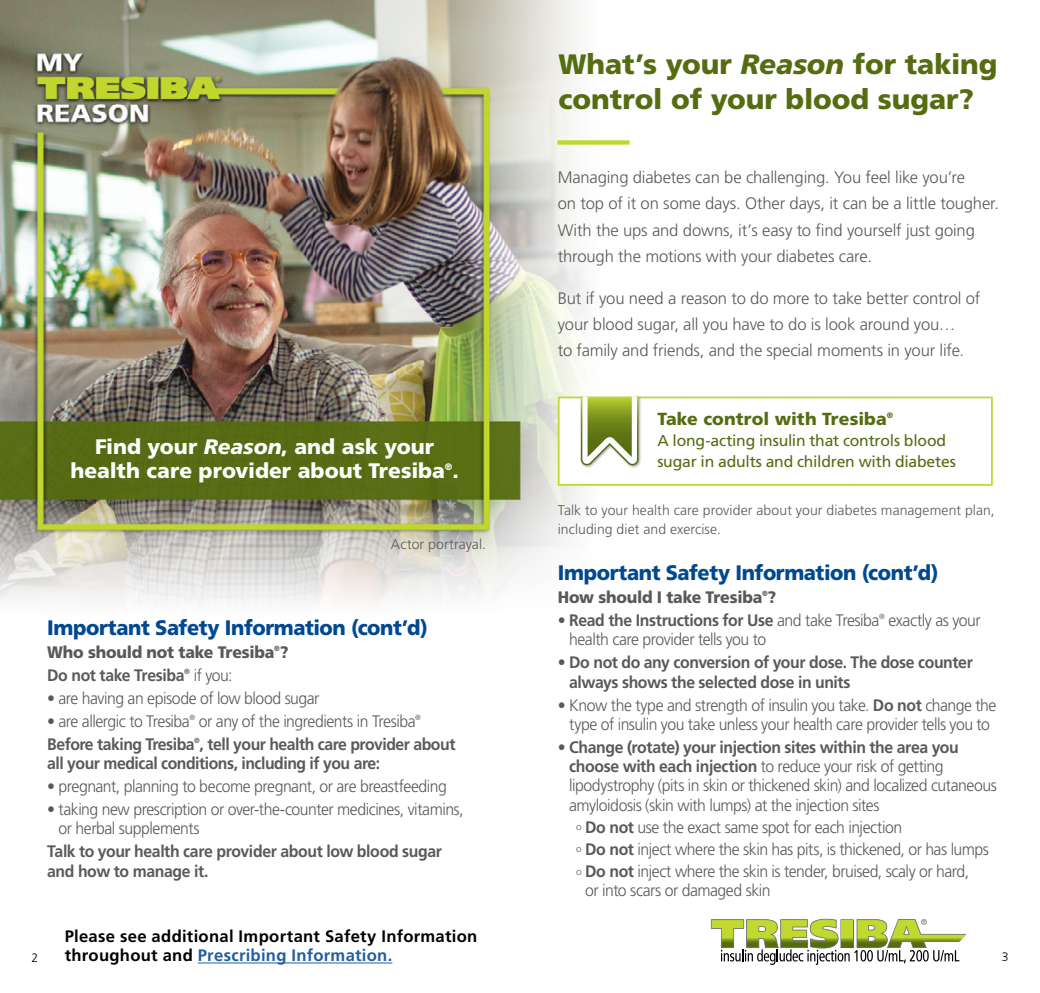
<style>
.page{position:relative;width:1040px;height:993px;background:#fff}
.page>*{position:absolute;margin:0;border:0;box-sizing:border-box;transform-origin:0 0}
.t1{font:900 28px/35px "Frutiger LT Std";letter-spacing:-.005em;color:#566c11}
.t2{font:900 21px "Frutiger LT Std";letter-spacing:-.02em;color:#004990;scale:.95 1}
.t3{font:900 21px/24.5px "Frutiger LT Std";color:#fff;text-align:center}
.t4{font:900 17.5px "Frutiger LT Std";letter-spacing:.005em;color:#566c11}
.t5{font:300 16.62px/19.2px "Frutiger LT Std";letter-spacing:-.025em;color:#58595b;scale:.95 1}
.t6{font:300 16.62px/26.2px "Frutiger LT Std";letter-spacing:-.025em;color:#58595b}
.t7{font:700 16.62px/19.2px "Frutiger LT Std";letter-spacing:-.025em;color:#58595b;scale:.95 1}
.t8{font:900 16.62px/23.1px "Frutiger LT Std";letter-spacing:-.01em;color:#58595b;scale:.95 1}
.t9{font:700 16.62px "Frutiger LT Std";letter-spacing:.015em;color:#000}
.t10{font:700 16.62px "Frutiger LT Std";letter-spacing:.015em;color:#215e9e}
.t11{font:15.75px/21px "Frutiger LT Std";letter-spacing:-.015em;color:#566c11}
.t12{font:300 14px/19.2px "Frutiger LT Std";letter-spacing:.005em;color:#58595b}
.t13{font:300 12.25px "Frutiger LT Std";color:#000}
.t14{font:900 7.88px "Frutiger LT Std";color:#566c11}
.s1{font-style:italic}
.s2{font-weight:700}
.s3{font-weight:300}
.s4{color:#000}
</style>
<div class="page">
<svg style="left:711px;top:918px;width:255px;height:46px"></svg>
<img style="left:0;top:0;width:993px;height:604px">
<div style="left:558px;top:396px;width:434px;height:89px;background:#fff;border:2px solid #c1d72f"></div>
<div style="left:580px;top:395px;width:61px;height:74px;background:#000;opacity:.35"></div>
<svg style="left:580px;top:396px;width:59px;height:70px"></svg>
<div style="left:557px;top:140px;width:72px;height:5px;background:#c1d72f"></div>
<hr style="left:198px;top:962px;width:194px;height:1px;background:#215e9e">
<h1 class="t1" style="left:558px;top:46px;width:440px">What’s your <span class="s1">Reason</span> for taking control of your blood sugar?</h1>
<p class="t3" style="left:70px;top:434px;width:390px">Find your <span class="s1">Reason</span>, and ask your health care provider about Tresiba<sup>®</sup>.</p>
<p class="t12" style="left:391px;top:534px;width:96px">Actor portrayal.</p>
<p class="t2" style="left:47px;top:614px;width:402px">Important Safety Information (cont’d)</p>
<p class="t8" style="left:47px;top:640px;width:255px">Who should not take Tresiba<sup>®</sup>?<br><span class="s2">Do not take Tresiba</span><sup>®</sup> <span class="s3">if you:</span></p>
<p class="t5" style="left:47px;top:688px;width:288px">• are having an episode of low blood sugar</p>
<p class="t5" style="left:47px;top:709px;width:431px;line-height:23.1px">• are allergic to Tresiba<sup>®</sup> or any of the ingredients in Tresiba<sup>®<br></sup><span class="s2">Before taking Tresiba</span><sup>®</sup><span class="s2">, tell your health care provider about</span></p>
<p class="t7" style="left:47px;top:753px;width:352px">all your medical conditions, including if you are:</p>
<p class="t5" style="left:47px;top:776px;width:422px">• pregnant, planning to become pregnant, or are breastfeeding</p>
<p class="t5" style="left:59px;top:799px;width:428px;text-indent:-11px">• taking new prescription or over-the-counter medicines, vitamins, or herbal supplements</p>
<p class="t7" style="left:47px;top:841px;width:417px">Talk to your health care provider about low blood sugar and how to manage it.</p>
<p class="t9" style="left:65px;top:926px;width:414px">Please see additional Important Safety Information</p>
<p class="t6" style="left:558px;top:164px;width:443px">Managing diabetes can be challenging. You feel like you’re<br>on top of it on some days. Other days, it can be a little tougher.<br>With the ups and downs, it’s easy to find yourself just going through the motions with your diabetes care.</p>
<p class="t6" style="left:558px;top:285px;width:424px">But if you need a reason to do more to take better control of your blood sugar, all you have to do is look around you…<br>to family and friends, and the special moments in your life.</p>
<p class="t4" style="left:657px;top:408px;width:231px">Take control with Tresiba</p>
<p class="t14" style="left:886px;top:410px;width:8px">®</p>
<p class="t11" style="left:657px;top:430px;width:300px">A long-acting insulin that controls blood sugar in adults and children with diabetes</p>
<p class="t12" style="left:558px;top:500px;width:438px">Talk to your health care provider about your diabetes management plan, including diet and exercise.</p>
<p class="t2" style="left:558px;top:559px;width:402px">Important Safety Information (cont’d)</p>
<p class="t8" style="left:558px;top:585px;width:231px">How should I take Tresiba<sup>®</sup>?</p>
<p class="t5" style="left:569px;top:610px;width:435px;text-indent:-11px">• <span class="s2">Read the Instructions for Use</span> and take Tresiba<sup>®</sup> exactly as your health care provider tells you to</p>
<p class="t7" style="left:569px;top:652px;width:426px;text-indent:-11px"><span class="s3">•</span> Do not do any conversion of your dose. The dose counter always shows the selected dose in units</p>
<p class="t5" style="left:558px;top:695px;width:463px;text-align:center">• Know the type and strength of insulin you take. <span class="s2">Do not</span> change the type of insulin you take unless your health care provider tells you to</p>
<p class="t5" style="left:569px;top:737px;width:452px;text-indent:-11px">• <span class="s2">Change (rotate) your injection sites within the area you choose with each injection</span> to reduce your risk of getting lipodystrophy (pits in skin or thickened skin) and localized cutaneous amyloidosis (skin with lumps) at the injection sites</p>
<p class="t5" style="left:576px;top:816px;width:436px;line-height:22.2px"><sup>o</sup> <span class="s2">Do not</span> use the exact same spot for each injection<br><sup>o</sup> <span class="s2">Do not</span> inject where the skin has pits, is thickened, or has lumps <sup>o</sup> <span class="s2">Do not</span> inject where the skin is tender, bruised, scaly or hard,</p>
<p class="t5" style="left:585px;top:881px;width:197px">or into scars or damaged skin</p>
<p class="t13" style="left:32px;top:950px;width:8px">2</p>
<p class="t10" style="left:65px;top:945px;width:329px"><span class="s4">throughout and</span> Prescribing Information.</p>
<p class="t13" style="left:1001px;top:950px;width:8px">3</p>
</div>
